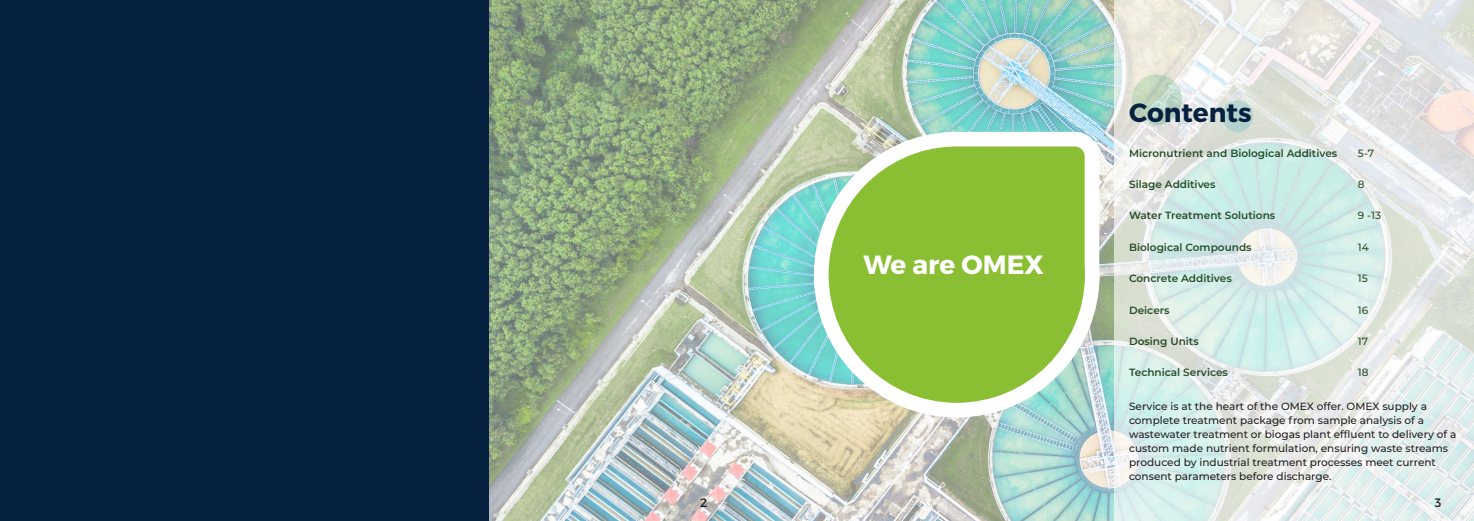
<style>
.page{position:relative;width:1474px;height:521px;background:#fff}
.page>*{position:absolute;margin:0;border:0;box-sizing:border-box;transform-origin:0 0}
.t1{font:700 26.34px "Montserrat";color:#fff}
.t2{font:700 26.34px "Montserrat";color:#06213f}
.t3{font:12.25px "Montserrat";color:#231f20}
.t4{font:500 10.5px/14px "Montserrat";color:#231f20}
.t5{font:600 10.5px "Montserrat";color:#264d29}
.t6{font:500 10.5px "Montserrat";color:#264d29}
.t7{font:700 8.75px "Montserrat";color:#fff}
</style>
<div class="page">
<img style="left:489px;top:0;width:625px;height:521px">
<svg style="left:806px;top:124px;width:300px;height:301px;background:#a4cc73"></svg>
<svg style="left:1114px;top:0;width:359px;height:521px"></svg>
<div style="left:0;top:0;width:489px;height:521px;background:#06213f"></div>
<p class="t7" style="left:768px;top:480px;width:7px">4</p>
<p class="t1" style="left:863px;top:248px;width:182px">We are OMEX</p>
<p class="t2" style="left:1129px;top:97px;width:124px">Contents</p>
<p class="t5" style="left:1129px;top:145px;width:210px">Micronutrient and Biological Additives</p>
<p class="t5" style="left:1129px;top:177px;width:88px">Silage Additives</p>
<p class="t5" style="left:1129px;top:208px;width:148px">Water Treatment Solutions</p>
<p class="t5" style="left:1129px;top:240px;width:124px">Biological Compounds</p>
<p class="t5" style="left:1129px;top:271px;width:104px">Concrete Additives</p>
<p class="t5" style="left:1129px;top:302px;width:42px">Deicers</p>
<p class="t5" style="left:1129px;top:334px;width:71px">Dosing Units</p>
<p class="t5" style="left:1129px;top:365px;width:100px">Technical Services</p>
<p class="t6" style="left:1357px;top:146px;width:18px">5-7</p>
<p class="t6" style="left:1357px;top:177px;width:8px">8</p>
<p class="t6" style="left:1357px;top:208px;width:25px">9 -13</p>
<p class="t6" style="left:1357px;top:240px;width:12px">14</p>
<p class="t6" style="left:1357px;top:271px;width:11px">15</p>
<p class="t6" style="left:1357px;top:302px;width:12px">16</p>
<p class="t6" style="left:1357px;top:334px;width:12px">17</p>
<p class="t6" style="left:1357px;top:365px;width:12px">18</p>
<p class="t4" style="left:1129px;top:398px;width:329px">Service is at the heart of the OMEX offer. OMEX supply a complete treatment package from sample analysis of a wastewater treatment or biogas plant effluent to delivery of a custom made nutrient formulation, ensuring waste streams produced by industrial treatment processes meet current consent parameters before discharge.</p>
<p class="t3" style="left:700px;top:495px;width:9px">2</p>
<p class="t3" style="left:1434px;top:495px;width:8px">3</p>
</div>
